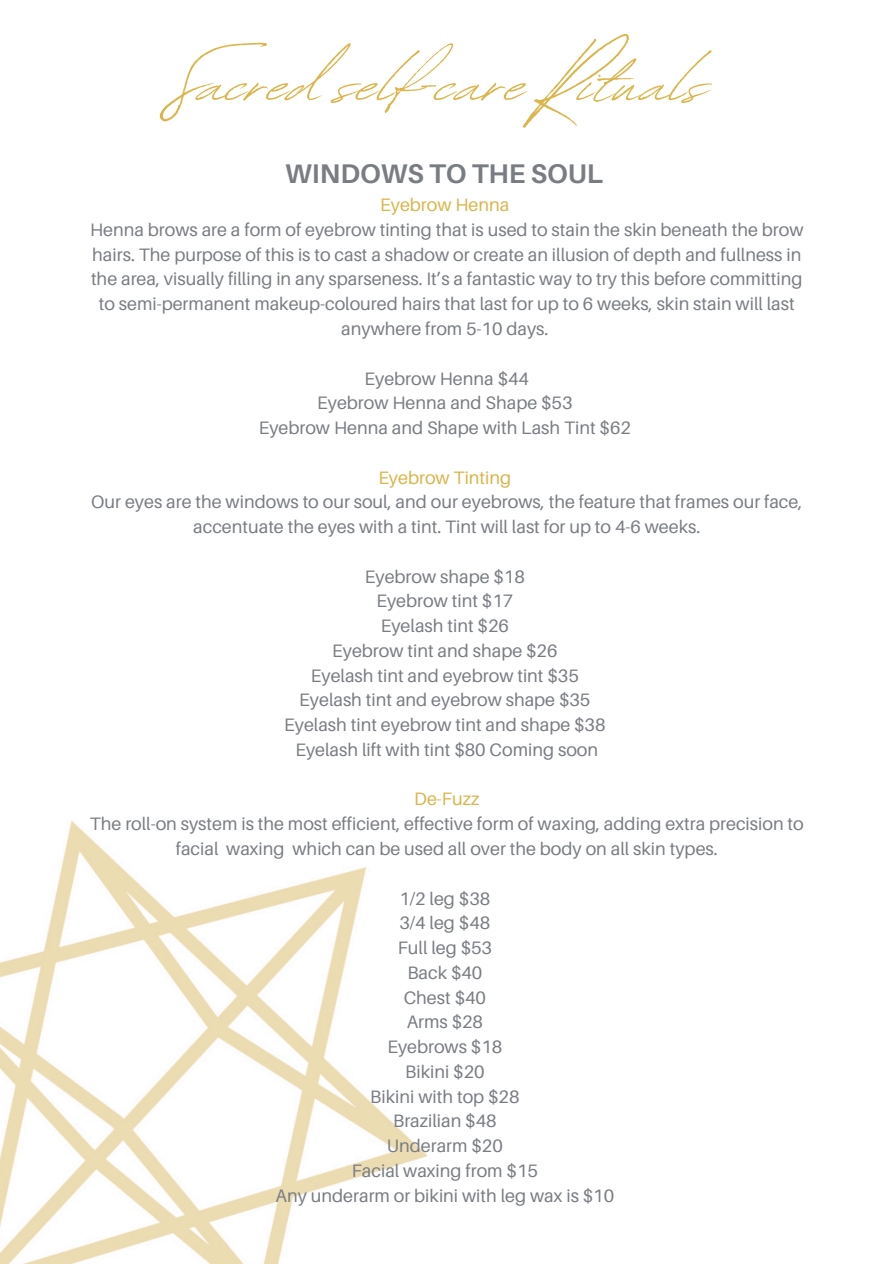
<style>
.page{position:relative;width:894px;height:1264px;background:#fff}
.page>*{position:absolute;margin:0;border:0;box-sizing:border-box;transform-origin:0 0}
.t1{font:99px "Revive 80 Signature";color:#dcb44a}
.t2{font:700 27px "Aileron";color:#797d82}
.t3{font:18px/24.8px "Aileron";color:#797d82;text-align:center}
.s1{color:#dcb44a}
</style>
<div class="page">
<img style="left:0;top:820px;width:428px;height:443px">
<h1 class="t1" style="left:170px;top:8px;width:539px">Sacred self-careRituals</h1>
<h1 class="t2" style="left:285px;top:157px;width:319px">WINDOWS TO THE SOUL</h1>
<h1 class="t3" style="left:90px;top:192px;width:714px"><span class="s1">Eyebrow Henna<br></span>Henna brows are a form of eyebrow tinting that is used to stain the skin beneath the brow hairs. The purpose of this is to cast a shadow or create an illusion of depth and fullness in the area, visually filling in any sparseness. It’s a fantastic way to try this before committing to semi-permanent makeup-coloured hairs that last for up to 6 weeks, skin stain will last anywhere from 5-10 days.</h1>
<h1 class="t3" style="left:259px;top:365px;width:373px">Eyebrow Henna $44<br>Eyebrow Henna and Shape $53<br>Eyebrow Henna and Shape with Lash Tint $62</h1>
<h1 class="t3" style="left:91px;top:464px;width:712px"><span class="s1">Eyebrow Tinting<br></span>Our eyes are the windows to our soul, and our eyebrows, the feature that frames our face, accentuate the eyes with a tint. Tint will last for up to 4-6 weeks.</h1>
<h1 class="t3" style="left:284px;top:563px;width:323px">Eyebrow shape $18<br>Eyebrow tint $17<br>Eyelash tint $26<br>Eyebrow tint and shape $26<br>Eyelash tint and eyebrow tint $35<br>Eyelash tint and eyebrow shape $35<br>Eyelash tint eyebrow tint and shape $38<br>Eyelash lift with tint $80 Coming soon</h1>
<h1 class="t3" style="left:90px;top:786px;width:715px"><span class="s1">De-Fuzz<br></span>The roll-on system is the most efficient, effective form of waxing, adding extra precision to facial waxing which can be used all over the body on all skin types.</h1>
<h1 class="t3" style="left:275px;top:885px;width:340px">1/2 leg $38<br>3/4 leg $48<br>Full leg $53<br>Back $40<br>Chest $40<br>Arms $28<br>Eyebrows $18<br>Bikini $20<br>Bikini with top $28<br>Brazilian $48<br>Underarm $20<br>Facial waxing from $15<br>Any underarm or bikini with leg wax is $10</h1>
</div>
